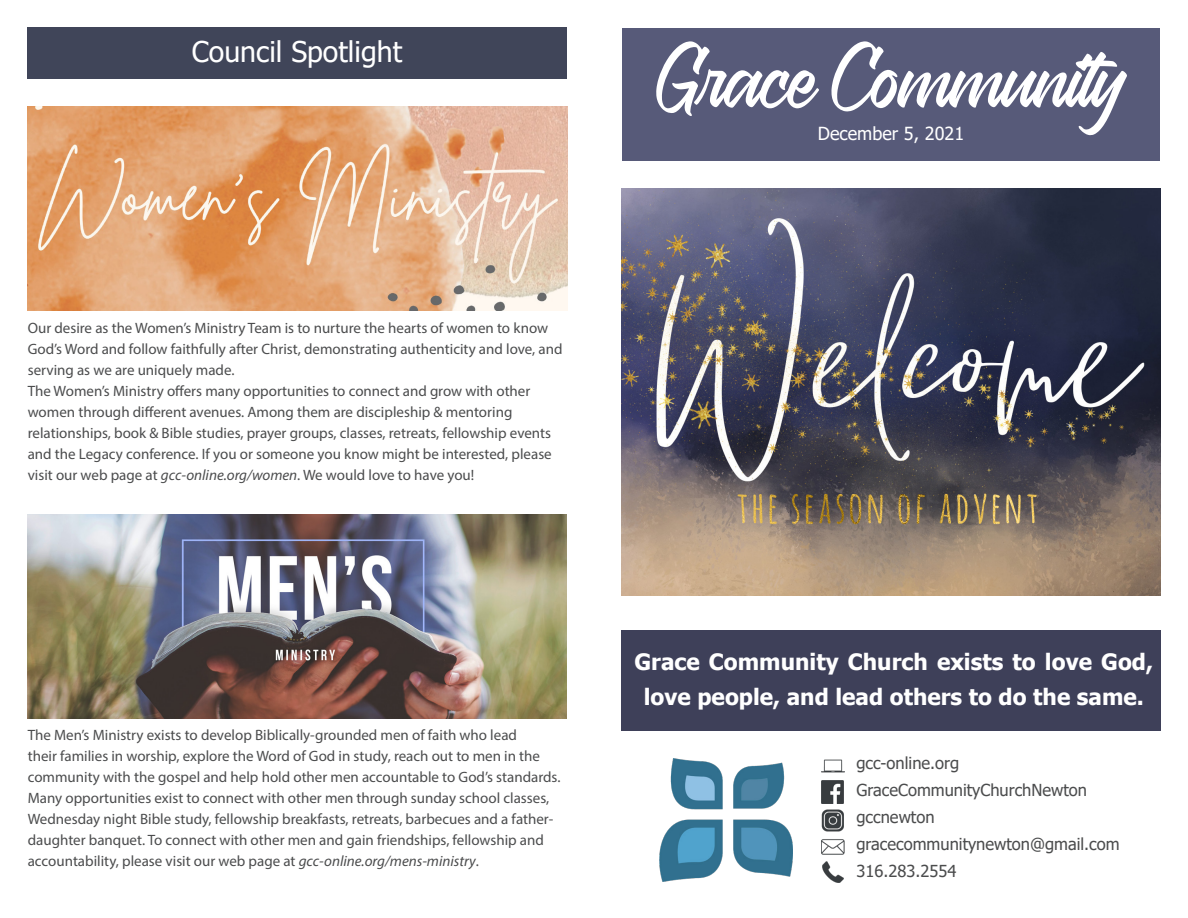
<style>
.page{position:relative;width:1188px;height:918px;background:#fff}
.page>*{position:absolute;margin:0;border:0;box-sizing:border-box;transform-origin:0 0}
.t1{font:64.5px "Rebellion Knight Personal Use O";color:#fff}
.t2{font:28.5px "Tahoma";color:#fff}
.t3{font:700 22.5px/34.5px "Tahoma";color:#fff;text-align:center}
.t4{font:18px "Tahoma";color:#fff}
.t5{font:16.5px "Tahoma";color:#4b4c4d}
.t6{font:15px/21px "Myriad Pro";color:#4b4c4d}
.s1{font-style:italic}
</style>
<div class="page">
<div style="left:622px;top:28px;width:538px;height:132px;background:#575a79"></div>
<img style="left:621px;top:188px;width:540px;height:408px">
<img style="left:660px;top:758px;width:133px;height:124px">
<img style="left:821px;top:759px;width:23px;height:14px">
<img style="left:821px;top:839px;width:23px;height:16px">
<img style="left:822px;top:781px;width:22px;height:22px">
<img style="left:822px;top:861px;width:22px;height:22px">
<img style="left:821px;top:809px;width:23px;height:22px">
<div style="left:622px;top:631px;width:539px;height:100px;background:#3e4059"></div>
<div style="left:28px;top:28px;width:539px;height:51px;background:#404559"></div>
<img style="left:28px;top:107px;width:540px;height:204px">
<img style="left:27px;top:514px;width:540px;height:204px">
<p class="t2" style="left:192px;top:33px;width:212px">Council Spotlight</p>
<p class="t6" style="left:28px;top:317px;width:536px">Our desire as the Women’s Ministry Team is to nurture the hearts of women to know<br>God’s Word and follow faithfully after Christ, demonstrating authenticity and love, and serving as we are uniquely made.</p>
<p class="t6" style="left:28px;top:380px;width:526px">The Women’s Ministry offers many opportunities to connect and grow with other women through different avenues. Among them are discipleship &amp; mentoring relationships, book &amp; Bible studies, prayer groups, classes, retreats, fellowship events and the Legacy conference. If you or someone you know might be interested, please visit our web page at <span class="s1">gcc-online.org/women</span>. We would love to have you!</p>
<p class="t6" style="left:28px;top:725px;width:534px">The Men’s Ministry exists to develop Biblically-grounded men of faith who lead<br>their families in worship, explore the Word of God in study, reach out to men in the community with the gospel and help hold other men accountable to God’s standards.</p>
<p class="t6" style="left:28px;top:788px;width:527px">Many opportunities exist to connect with other men through sunday school classes, Wednesday night Bible study, fellowship breakfasts, retreats, barbecues and a father&shy;daughter banquet. To connect with other men and gain friendships, fellowship and accountability, please visit our web page at <span class="s1">gcc-online.org/mens-ministry</span>.</p>
<p class="t1" style="left:656px;top:25px;width:471px">Grace Community</p>
<p class="t4" style="left:818px;top:121px;width:148px">December 5, 2021</p>
<p class="t3" style="left:634px;top:646px;width:520px">Grace Community Church exists to love God, love people, and lead others to do the same.</p>
<p class="t5" style="left:856px;top:752px;width:104px">gcc-online.org</p>
<p class="t5" style="left:856px;top:779px;width:232px">GraceCommunityChurchNewton</p>
<p class="t5" style="left:856px;top:806px;width:80px">gccnewton</p>
<p class="t5" style="left:856px;top:833px;width:265px">gracecommunitynewton@gmail.com</p>
<p class="t5" style="left:856px;top:860px;width:102px">316.283.2554</p>
</div>
